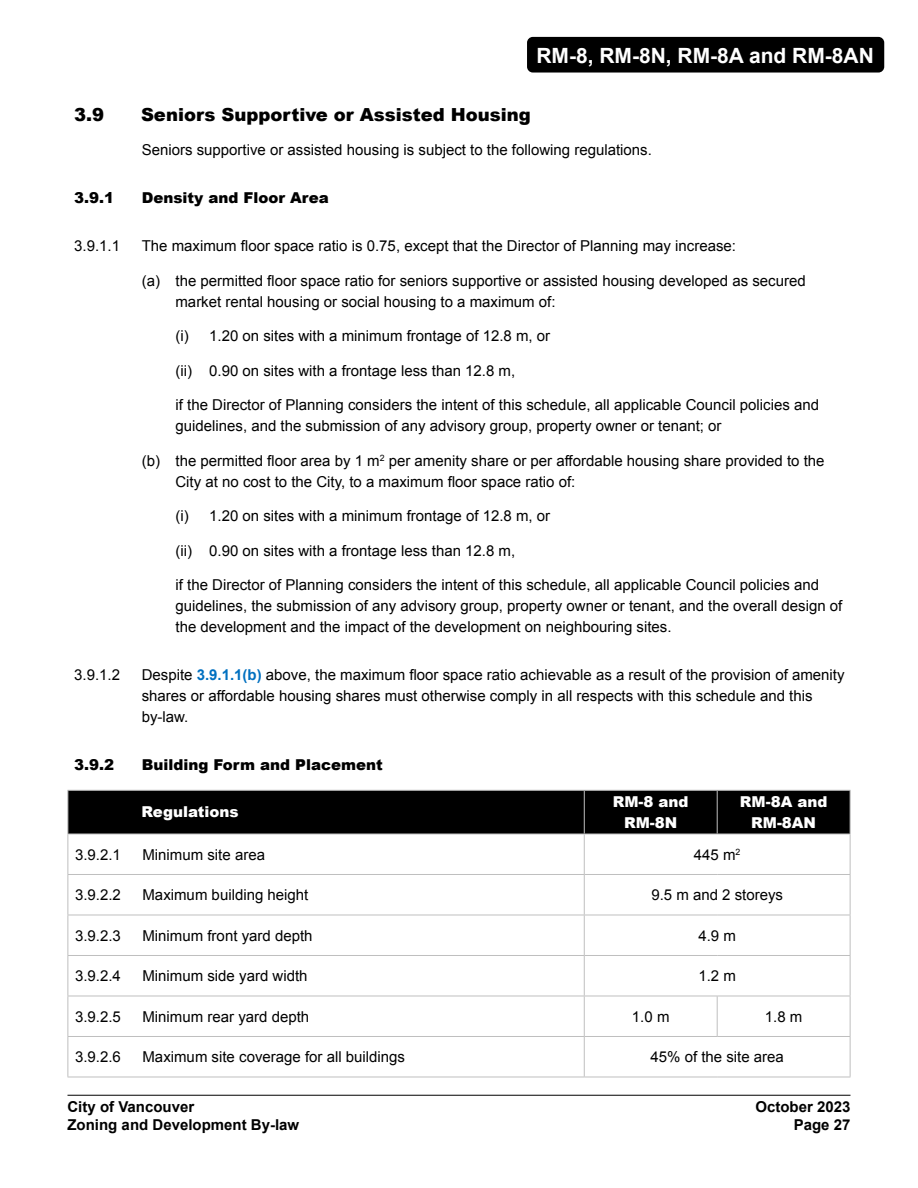
<style>
.page{position:relative;width:918px;height:1188px;background:#fff}
.page>*{position:absolute;margin:0;border:0;box-sizing:border-box;transform-origin:0 0}
.t1{font:700 21px "Arial";color:#fff}
.Heading_2__1_1{font:900 18px "Arial";color:#000}
.Body_Text_-_left_ali{font:15px/21px "Arial";color:#000}
.Body__1_1_1_1{font:15px/21px "Arial";color:#000}
.Body_Text__a{font:15px/21px "Arial";color:#000}
.Body_Text__i{font:15px "Arial";color:#000}
.t2{font:700 15px "Arial";color:#000}
.Heading_3__1_1_1{font:900 15px "Arial";color:#000}
.TableText_-_centre_a{font:15px "Arial";color:#000}
.Table_Header__White{font:900 15px/21px "Arial";color:#fff;text-align:center}
.s1{font-weight:700;color:#0070c0}
</style>
<div class="page">
<hr style="left:68px;top:1095px;width:782px;height:1px;background:#000">
<div style="left:527px;top:37px;width:357px;height:36px;background:#000;border-radius:6px"></div>
<div style="left:69px;top:791px;width:781px;height:43px;background:#000"></div>
<hr style="left:68px;top:874px;width:516px;height:1px;background:#bfbfbf">
<hr style="left:68px;top:915px;width:516px;height:1px;background:#bfbfbf">
<hr style="left:68px;top:955px;width:516px;height:1px;background:#bfbfbf">
<hr style="left:68px;top:996px;width:516px;height:1px;background:#bfbfbf">
<hr style="left:68px;top:1036px;width:516px;height:1px;background:#bfbfbf">
<hr style="left:68px;top:1077px;width:516px;height:1px;background:#bfbfbf">
<hr style="left:68px;top:834px;width:1px;height:40px;background:#bfbfbf">
<hr style="left:68px;top:875px;width:1px;height:40px;background:#bfbfbf">
<hr style="left:68px;top:915px;width:1px;height:40px;background:#bfbfbf">
<hr style="left:68px;top:956px;width:1px;height:40px;background:#bfbfbf">
<hr style="left:68px;top:996px;width:1px;height:40px;background:#bfbfbf">
<hr style="left:68px;top:1037px;width:1px;height:40px;background:#bfbfbf">
<hr style="left:584px;top:996px;width:1px;height:40px;background:#bfbfbf">
<hr style="left:717px;top:996px;width:1px;height:40px;background:#bfbfbf">
<hr style="left:850px;top:996px;width:1px;height:40px;background:#bfbfbf">
<hr style="left:584px;top:790px;width:133px;height:1px;background:#bfbfbf">
<hr style="left:584px;top:834px;width:133px;height:1px;background:#bfbfbf">
<hr style="left:717px;top:790px;width:134px;height:1px;background:#bfbfbf">
<hr style="left:717px;top:791px;width:1px;height:43px;background:#bfbfbf">
<hr style="left:850px;top:791px;width:1px;height:43px;background:#bfbfbf">
<hr style="left:717px;top:834px;width:134px;height:1px;background:#bfbfbf">
<hr style="left:68px;top:790px;width:516px;height:1px;background:#bfbfbf">
<hr style="left:68px;top:791px;width:1px;height:43px;background:#bfbfbf">
<hr style="left:584px;top:791px;width:1px;height:43px;background:#bfbfbf">
<hr style="left:68px;top:834px;width:516px;height:1px;background:#bfbfbf">
<hr style="left:584px;top:834px;width:1px;height:40px;background:#bfbfbf">
<hr style="left:850px;top:834px;width:1px;height:40px;background:#bfbfbf">
<hr style="left:584px;top:874px;width:133px;height:1px;background:#bfbfbf">
<hr style="left:584px;top:875px;width:1px;height:40px;background:#bfbfbf">
<hr style="left:717px;top:874px;width:134px;height:1px;background:#bfbfbf">
<hr style="left:850px;top:875px;width:1px;height:40px;background:#bfbfbf">
<hr style="left:584px;top:915px;width:133px;height:1px;background:#bfbfbf">
<hr style="left:584px;top:915px;width:1px;height:40px;background:#bfbfbf">
<hr style="left:717px;top:915px;width:134px;height:1px;background:#bfbfbf">
<hr style="left:850px;top:915px;width:1px;height:40px;background:#bfbfbf">
<hr style="left:584px;top:955px;width:133px;height:1px;background:#bfbfbf">
<hr style="left:584px;top:956px;width:1px;height:40px;background:#bfbfbf">
<hr style="left:717px;top:955px;width:134px;height:1px;background:#bfbfbf">
<hr style="left:850px;top:956px;width:1px;height:40px;background:#bfbfbf">
<hr style="left:584px;top:996px;width:133px;height:1px;background:#bfbfbf">
<hr style="left:717px;top:996px;width:134px;height:1px;background:#bfbfbf">
<hr style="left:584px;top:1036px;width:133px;height:1px;background:#bfbfbf">
<hr style="left:584px;top:1037px;width:1px;height:40px;background:#bfbfbf">
<hr style="left:717px;top:1036px;width:134px;height:1px;background:#bfbfbf">
<hr style="left:850px;top:1037px;width:1px;height:40px;background:#bfbfbf">
<hr style="left:584px;top:1077px;width:133px;height:1px;background:#bfbfbf">
<hr style="left:717px;top:1077px;width:134px;height:1px;background:#bfbfbf">
<h1 class="t1" style="left:536px;top:41px;width:339px">RM-8, RM-8N, RM-8A and RM-8AN</h1>
<h2 class="Heading_2__1_1" style="left:74px;top:101px;width:32px">3.9</h2>
<h2 class="Heading_2__1_1" style="left:141px;top:101px;width:391px">Seniors Supportive or Assisted Housing</h2>
<p class="Body_Text_-_left_ali" style="left:142px;top:140px;width:512px">Seniors supportive or assisted housing is subject to the following regulations.</p>
<h3 class="Heading_3__1_1_1" style="left:74px;top:187px;width:42px">3.9.1</h3>
<h3 class="Heading_3__1_1_1" style="left:142px;top:187px;width:189px">Density and Floor Area</h3>
<p class="Body__1_1_1_1" style="left:74px;top:236px;width:47px">3.9.1.1</p>
<p class="Body__1_1_1_1" style="left:142px;top:236px;width:596px">The maximum floor space ratio is 0.75, except that the Director of Planning may increase:</p>
<p class="Body_Text__a" style="left:176px;top:270px;width:632px;text-indent:-34px">(a) the permitted floor space ratio for seniors supportive or assisted housing developed as secured market rental housing or social housing to a maximum of:</p>
<p class="Body_Text__i" style="left:176px;top:326px;width:376px">(i) 1.20 on sites with a minimum frontage of 12.8 m, or</p>
<p class="Body_Text__i" style="left:176px;top:361px;width:341px">(ii) 0.90 on sites with a frontage less than 12.8 m,</p>
<p class="Body_Text_-_left_ali" style="left:176px;top:395px;width:645px">if the Director of Planning considers the intent of this schedule, all applicable Council policies and guidelines, and the submission of any advisory group, property owner or tenant; or</p>
<p class="Body_Text__a" style="left:176px;top:450px;width:651px;text-indent:-34px">(b) the permitted floor area by 1 m<sup>2</sup> per amenity share or per affordable housing share provided to the<br>City at no cost to the City, to a maximum floor space ratio of:</p>
<p class="Body_Text__i" style="left:176px;top:506px;width:376px">(i) 1.20 on sites with a minimum frontage of 12.8 m, or</p>
<p class="Body_Text__i" style="left:176px;top:541px;width:341px">(ii) 0.90 on sites with a frontage less than 12.8 m,</p>
<p class="Body_Text_-_left_ali" style="left:176px;top:575px;width:668px">if the Director of Planning considers the intent of this schedule, all applicable Council policies and guidelines, the submission of any advisory group, property owner or tenant, and the overall design of the development and the impact of the development on neighbouring sites.</p>
<p class="Body__1_1_1_1" style="left:74px;top:665px;width:47px">3.9.1.2</p>
<p class="Body__1_1_1_1" style="left:142px;top:665px;width:704px">Despite <span class="s1">3.9.1.1(b)</span> above, the maximum floor space ratio achievable as a result of the provision of amenity shares or affordable housing shares must otherwise comply in all respects with this schedule and this by-law.</p>
<h3 class="Heading_3__1_1_1" style="left:74px;top:754px;width:42px">3.9.2</h3>
<h3 class="Heading_3__1_1_1" style="left:142px;top:754px;width:243px">Building Form and Placement</h3>
<p class="Table_Header__White" style="left:141px;top:801px;width:99px">Regulations</p>
<p class="Table_Header__White" style="left:613px;top:791px;width:77px">RM-8 and<br>RM-8N</p>
<p class="Table_Header__White" style="left:740px;top:791px;width:89px">RM-8A and<br>RM-8AN</p>
<p class="Body__1_1_1_1" style="left:75px;top:844px;width:47px">3.9.2.1</p>
<p class="Body__1_1_1_1" style="left:143px;top:844px;width:124px">Minimum site area</p>
<p class="TableText_-_centre_a" style="left:694px;top:845px;width:48px">445 m<sup>2</sup></p>
<p class="Body__1_1_1_1" style="left:75px;top:885px;width:47px">3.9.2.2</p>
<p class="Body__1_1_1_1" style="left:142px;top:885px;width:167px">Maximum building height</p>
<p class="TableText_-_centre_a" style="left:651px;top:885px;width:133px">9.5 m and 2 storeys</p>
<p class="Body__1_1_1_1" style="left:75px;top:925px;width:47px">3.9.2.3</p>
<p class="Body__1_1_1_1" style="left:142px;top:925px;width:172px">Minimum front yard depth</p>
<p class="TableText_-_centre_a" style="left:698px;top:926px;width:39px">4.9 m</p>
<p class="Body__1_1_1_1" style="left:75px;top:966px;width:47px">3.9.2.4</p>
<p class="Body__1_1_1_1" style="left:142px;top:966px;width:167px">Minimum side yard width</p>
<p class="TableText_-_centre_a" style="left:698px;top:966px;width:39px">1.2 m</p>
<p class="Body__1_1_1_1" style="left:75px;top:1006px;width:47px">3.9.2.5</p>
<p class="Body__1_1_1_1" style="left:142px;top:1006px;width:168px">Minimum rear yard depth</p>
<p class="TableText_-_centre_a" style="left:632px;top:1007px;width:39px">1.0 m</p>
<p class="TableText_-_centre_a" style="left:765px;top:1007px;width:39px">1.8 m</p>
<p class="Body__1_1_1_1" style="left:75px;top:1047px;width:47px">3.9.2.6</p>
<p class="Body__1_1_1_1" style="left:142px;top:1047px;width:264px">Maximum site coverage for all buildings</p>
<p class="TableText_-_centre_a" style="left:650px;top:1047px;width:135px">45% of the site area</p>
<p class="t2" style="left:68px;top:1097px;width:128px">City of Vancouver</p>
<p class="t2" style="left:755px;top:1097px;width:97px">October 2023</p>
<p class="t2" style="left:68px;top:1115px;width:233px">Zoning and Development By-law</p>
<p class="t2" style="left:794px;top:1115px;width:58px">Page 27</p>
</div>
